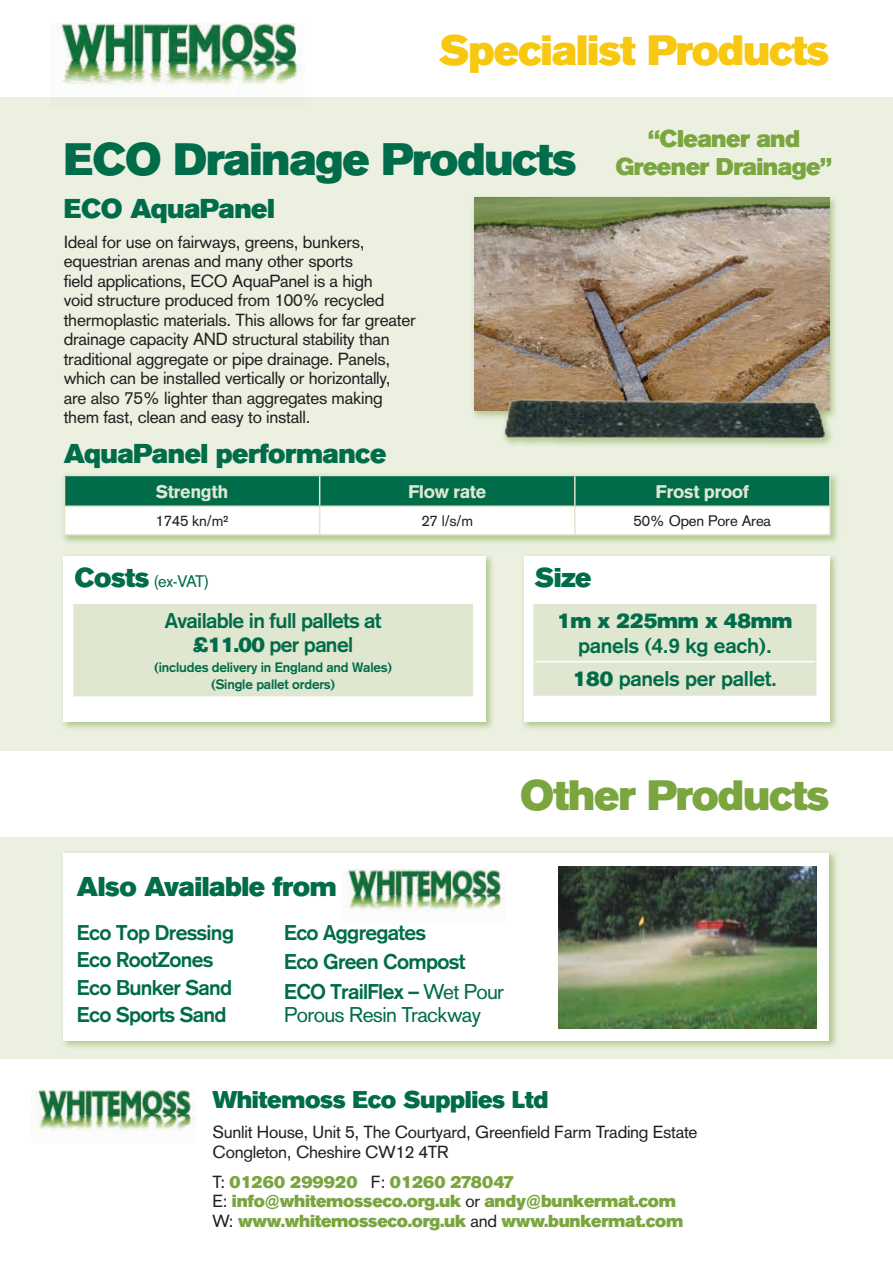
<style>
.page{position:relative;width:893px;height:1263px;background:#fff}
.page>*{position:absolute;margin:0;border:0;box-sizing:border-box;transform-origin:0 0}
.t1{font:45px "Akzidenz Grotesk BE Super";letter-spacing:-.025em;color:#006c49}
.t2{font:42px "Akzidenz Grotesk BE Super";letter-spacing:-.025em;color:#f7c80f}
.t3{font:42px "Akzidenz Grotesk BE Super";letter-spacing:-.025em;color:#7aa53f}
.t4{font:27px "Akzidenz Grotesk BE Super";letter-spacing:-.02em;color:#006c49}
.t5{font:24px/27.8px "Akzidenz Grotesk BE Super";letter-spacing:-.025em;color:#7aa53f;text-align:center}
.t6{font:24px "Akzidenz Grotesk BE Super";letter-spacing:-.015em;color:#006c49}
.t7{font:700 21px/27.5px "Akzidenz Grotesk";letter-spacing:-.03em;color:#006c49}
.t8{font:700 21px/33.3px "Akzidenz Grotesk";letter-spacing:-.01em;color:#006c49}
.t9{font:21px "Akzidenz Grotesk";letter-spacing:-.03em;color:#006c49}
.t10{font:21px "Akzidenz Grotesk BE Super";letter-spacing:-.01em;color:#006c49}
.t11{font:900 18px "Akzidenz Grotesk";letter-spacing:-.025em;color:#dfe7d0}
.t12{font:17.25px/19.5px "Akzidenz Grotesk";letter-spacing:-.015em;color:#231f20}
.t13{font:17.25px/19.5px "Akzidenz Grotesk BE Super";letter-spacing:-.015em;color:#7aa53f}
.t14{font:16.5px "Akzidenz Grotesk";color:#006c49}
.t15{font:15px "Akzidenz Grotesk";letter-spacing:-.01em;color:#231f20}
.t16{font:700 13.5px/16.2px "Akzidenz Grotesk";letter-spacing:-.01em;color:#006c49;text-align:center}
.s1{font-family:"Akzidenz Grotesk BE Super";font-size:27px}
.s2{font-family:"Akzidenz Grotesk BE Super";font-weight:400}
.s3{font-weight:400}
.s4{font-family:"Akzidenz Grotesk";color:#231f20}
</style>
<div class="page">
<div style="left:0;top:98px;width:893px;height:961px;background:#ebf0e1"></div>
<img style="left:33px;top:1090px;width:163px;height:41px">
<div style="left:60px;top:471px;width:781px;height:74px;background:#7aa53f;opacity:.5"></div>
<hr style="left:575px;top:475px;width:256px;height:1px;background:#dfe7d0">
<hr style="left:829px;top:476px;width:2px;height:29px;background:#dfe7d0">
<svg style="left:64px;top:475px;width:766px;height:59px;background:#7eb4a2"></svg>
<hr style="left:575px;top:505px;width:256px;height:2px;background:#dfe7d0">
<hr style="left:574px;top:507px;width:2px;height:27px;background:#dfe7d0">
<hr style="left:829px;top:507px;width:2px;height:27px;background:#dfe7d0">
<hr style="left:64px;top:534px;width:256px;height:1px;background:#dfe7d0">
<hr style="left:320px;top:534px;width:255px;height:1px;background:#dfe7d0">
<hr style="left:575px;top:534px;width:256px;height:1px;background:#dfe7d0">
<div style="left:520px;top:552px;width:319px;height:180px;background:#7aa53f;opacity:.5"></div>
<div style="left:524px;top:556px;width:305px;height:166px;background:#fff"></div>
<div style="left:535px;top:604px;width:280px;height:90px;background:#dfe7d0"></div>
<hr style="left:533px;top:604px;width:2px;height:58px;background:#dfe7d0">
<hr style="left:815px;top:604px;width:1px;height:58px;background:#dfe7d0">
<hr style="left:533px;top:662px;width:2px;height:32px;background:#dfe7d0">
<hr style="left:815px;top:662px;width:1px;height:32px;background:#dfe7d0">
<hr style="left:533px;top:694px;width:283px;height:2px;background:#dfe7d0">
<hr style="left:535px;top:661px;width:280px;height:1px;background:#fff">
<div style="left:60px;top:552px;width:435px;height:180px;background:#7aa53f;opacity:.5"></div>
<div style="left:64px;top:556px;width:422px;height:166px;background:#fff"></div>
<div style="left:60px;top:849px;width:779px;height:201px;background:#7aa53f;opacity:.5"></div>
<div style="left:64px;top:853px;width:765px;height:188px;background:#fff"></div>
<div style="left:74px;top:603px;width:398px;height:94px;background:#dfe7d0"></div>
<hr style="left:73px;top:604px;width:2px;height:92px;background:#dfe7d0">
<hr style="left:472px;top:604px;width:1px;height:92px;background:#dfe7d0">
<hr style="left:73px;top:602px;width:400px;height:2px;background:#fff">
<hr style="left:73px;top:696px;width:400px;height:2px;background:#fff">
<div style="left:470px;top:194px;width:369px;height:226px;background:#7aa53f;opacity:.5"></div>
<img style="left:474px;top:197px;width:355px;height:213px">
<div style="left:501px;top:396px;width:334px;height:52px;background:#7aa53f;opacity:.5"></div>
<img style="left:501px;top:393px;width:330px;height:54px">
<img style="left:558px;top:866px;width:258px;height:163px">
<div style="left:0;top:752px;width:893px;height:85px;background:#fff"></div>
<img style="left:343px;top:870px;width:161px;height:41px">
<img style="left:50px;top:23px;width:254px;height:75px">
<h2 class="t2" style="left:439px;top:26px;width:392px">Specialist Products</h2>
<h1 class="t1" style="left:64px;top:133px;width:514px">ECO Drainage Products</h1>
<h3 class="t4" style="left:64px;top:192px;width:213px">ECO AquaPanel</h3>
<p class="t12" style="left:64px;top:232px;width:353px">Ideal for use on fairways, greens, bunkers, equestrian arenas and many other sports<br>field applications, ECO AquaPanel is a high<br>void structure produced from 100% recycled thermoplastic materials. This allows for far greater drainage capacity AND structural stability than traditional aggregate or pipe drainage. Panels, which can be installed vertically or horizontally, are also 75% lighter than aggregates making them fast, clean and easy to install.</p>
<h3 class="t4" style="left:64px;top:438px;width:324px">AquaPanel performance</h3>
<h3 class="t5" style="left:615px;top:125px;width:219px">“Cleaner and<br>Greener Drainage”</h3>
<p class="t11" style="left:156px;top:480px;width:74px">Strength</p>
<p class="t11" style="left:408px;top:480px;width:80px">Flow rate</p>
<p class="t11" style="left:656px;top:480px;width:95px">Frost proof</p>
<p class="t15" style="left:156px;top:512px;width:74px">1745 kn/m²</p>
<p class="t15" style="left:421px;top:512px;width:53px">27 l/s/m</p>
<p class="t15" style="left:634px;top:512px;width:139px">50% Open Pore Area</p>
<p class="t14" style="left:74px;top:571px;width:136px"><span class="s1">Costs</span> (ex-VAT)</p>
<p class="t7" style="left:165px;top:608px;width:218px;line-height:24px;text-align:center">Available in full pallets at <span class="s2">£11.00</span> per panel</p>
<p class="t16" style="left:154px;top:659px;width:239px">(includes delivery in England and Wales) (Single pallet orders)</p>
<h3 class="t4" style="left:534px;top:561px;width:59px">Size</h3>
<p class="t10" style="left:557px;top:608px;width:237px">1m x 225mm x 48mm</p>
<p class="t8" style="left:573px;top:629px;width:206px">panels (4.9 kg each).<br><span class="s2">180</span> panels per pallet.</p>
<h2 class="t3" style="left:520px;top:771px;width:310px">Other Products</h2>
<h3 class="t4" style="left:77px;top:870px;width:261px">Also Available from</h3>
<p class="t7" style="left:77px;top:918px;width:159px">Eco Top Dressing<br>Eco RootZones<br>Eco Bunker Sand<br>Eco Sports Sand</p>
<p class="t7" style="left:284px;top:917px;width:222px;line-height:29.7px">Eco Aggregates<br>Eco Green Compost<br>ECO TrailFlex – <span class="s3">Wet Pour</span></p>
<p class="t9" style="left:284px;top:1002px;width:199px">Porous Resin Trackway</p>
<h3 class="t6" style="left:213px;top:1086px;width:337px">Whitemoss Eco Supplies Ltd</h3>
<p class="t12" style="left:213px;top:1122px;width:486px">Sunlit House, Unit 5, The Courtyard, Greenfield Farm Trading Estate<br>Congleton, Cheshire CW12 4TR</p>
<p class="t13" style="left:213px;top:1172px;width:472px"><span class="s4">T:</span> 01260 299920 <span class="s4">F:</span> 01260 278047<br><span class="s4">E:</span> info@whitemosseco.org.uk <span class="s4">or</span> andy@bunkermat.com<br><span class="s4">W:</span> www.whitemosseco.org.uk <span class="s4">and</span> www.bunkermat.com</p>
</div>
